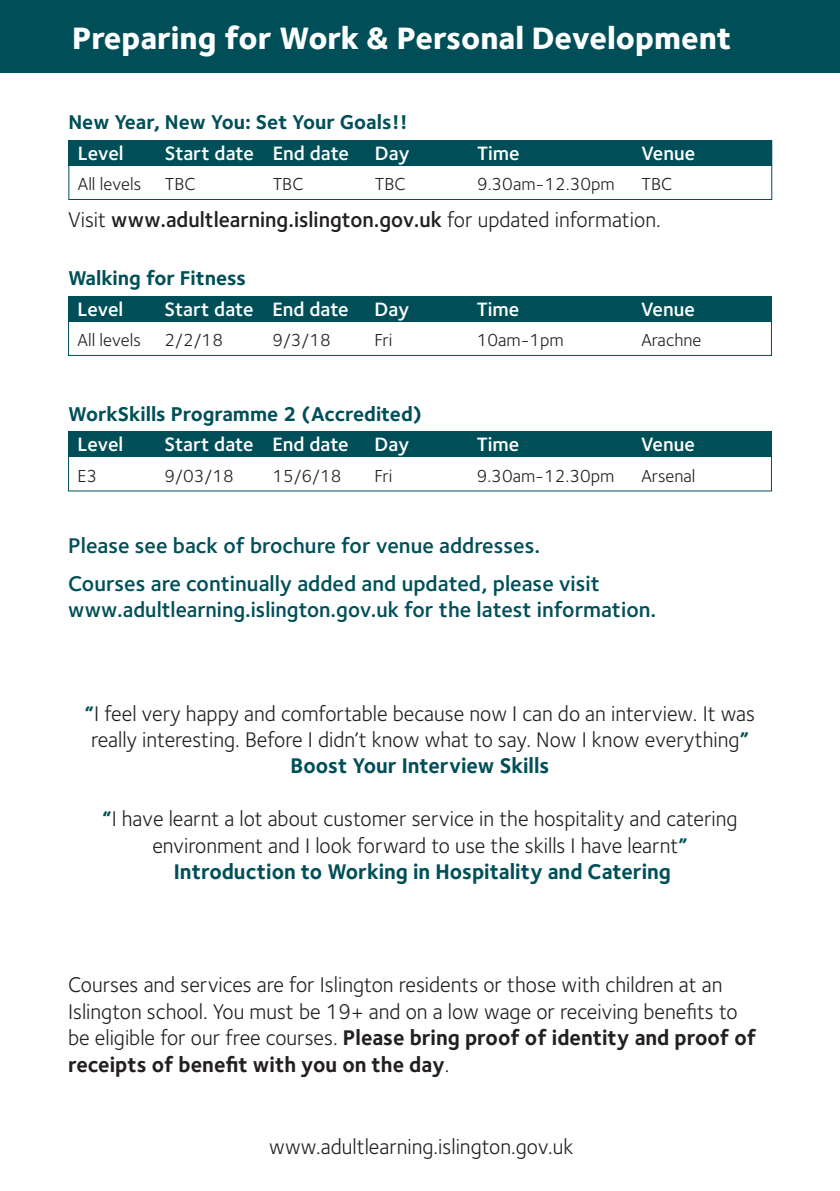
<style>
.page{position:relative;width:840px;height:1191px;background:#fff}
.page>*{position:absolute;margin:0;border:0;box-sizing:border-box;transform-origin:0 0}
.t1{font:800 32px "Foundry Sterling";color:#fff}
.t2{font:22px/26.4px "Foundry Sterling";color:#231f20}
.t3{font:600 22px/26.4px "Foundry Sterling";color:#004f58}
.t4{font:700 22px "Foundry Sterling";color:#004f58}
.t5{font:600 22px "Foundry Sterling";color:#231f20}
.subhead{font:700 20.6px "Foundry Sterling";color:#004f58}
.t6{font:600 20px "Foundry Sterling";color:#fff}
.t7{font:18px "Foundry Sterling";color:#231f20}
.s1{font-weight:400}
.s2{font-weight:600;color:#004f58}
.s3{font-weight:700}
</style>
<div class="page">
<div style="left:0;top:0;width:839px;height:72px;background:#004f58"></div>
<div style="left:68px;top:140px;width:703px;height:60px;border:1px solid #004f58"></div>
<div style="left:68px;top:140px;width:703px;height:26px;background:#004f58"></div>
<div style="left:68px;top:296px;width:703px;height:60px;border:1px solid #004f58"></div>
<div style="left:68px;top:296px;width:703px;height:26px;background:#004f58"></div>
<div style="left:68px;top:431px;width:703px;height:26px;background:#004f58"></div>
<p class="t1" style="left:72px;top:16px;width:660px">Preparing for Work &amp; Personal Development</p>
<p class="subhead" style="left:68px;top:108px;width:340px">New Year, New You: Set Your Goals!!</p>
<p class="t6" style="left:78px;top:139px;width:47px">Level</p>
<p class="t6" style="left:165px;top:139px;width:185px">Start date End date</p>
<p class="t6" style="left:374px;top:139px;width:36px">Day</p>
<p class="t6" style="left:477px;top:139px;width:44px">Time</p>
<p class="t6" style="left:641px;top:139px;width:55px">Venue</p>
<p class="t7" style="left:78px;top:171px;width:65px">All levels</p>
<p class="t7" style="left:165px;top:171px;width:32px">TBC</p>
<p class="t7" style="left:272px;top:171px;width:32px">TBC</p>
<p class="t7" style="left:374px;top:171px;width:32px">TBC</p>
<p class="t7" style="left:477px;top:171px;width:139px">9.30am-12.30pm</p>
<p class="t7" style="left:641px;top:171px;width:32px">TBC</p>
<p class="t5" style="left:68px;top:204px;width:593px"><span class="s1">Visit</span> www.adultlearning.islington.gov.uk <span class="s1">for updated information.</span></p>
<p class="subhead" style="left:68px;top:264px;width:179px">Walking for Fitness</p>
<p class="t6" style="left:78px;top:295px;width:47px">Level</p>
<p class="t6" style="left:164px;top:295px;width:185px">Start date End date</p>
<p class="t6" style="left:374px;top:295px;width:36px">Day</p>
<p class="t6" style="left:476px;top:295px;width:44px">Time</p>
<p class="t6" style="left:641px;top:295px;width:55px">Venue</p>
<p class="t7" style="left:78px;top:327px;width:65px">All levels</p>
<p class="t7" style="left:164px;top:327px;width:60px">2/2/18</p>
<p class="t7" style="left:272px;top:327px;width:60px">9/3/18</p>
<p class="t7" style="left:374px;top:327px;width:19px">Fri</p>
<p class="t7" style="left:476px;top:327px;width:88px">10am-1pm</p>
<p class="t7" style="left:641px;top:327px;width:61px">Arachne</p>
<p class="subhead" style="left:68px;top:399px;width:355px">WorkSkills Programme 2 (Accredited)</p>
<p class="t6" style="left:78px;top:430px;width:47px">Level</p>
<p class="t6" style="left:164px;top:430px;width:185px">Start date End date</p>
<p class="t6" style="left:374px;top:430px;width:36px">Day</p>
<p class="t6" style="left:476px;top:430px;width:44px">Time</p>
<p class="t6" style="left:641px;top:430px;width:55px">Venue</p>
<p class="t7" style="left:78px;top:463px;width:21px">E3</p>
<p class="t7" style="left:164px;top:463px;width:71px">9/03/18</p>
<p class="t7" style="left:272px;top:463px;width:71px">15/6/18</p>
<p class="t7" style="left:374px;top:463px;width:19px">Fri</p>
<p class="t7" style="left:476px;top:463px;width:139px">9.30am-12.30pm</p>
<p class="t7" style="left:641px;top:463px;width:56px">Arsenal</p>
<p class="t3" style="left:68px;top:532px;width:473px">Please see back of brochure for venue addresses.</p>
<p class="t3" style="left:68px;top:569px;width:589px">Courses are continually added and updated, please visit www.adultlearning.islington.gov.uk for the latest information.</p>
<p class="t2" style="left:85px;top:699px;width:671px"><span class="s2">“</span>I feel very happy and comfortable because now I can do an interview. It was really interesting. Before I didn’t know what to say. Now I know everything<span class="s2">”</span></p>
<p class="t4" style="left:290px;top:750px;width:260px">Boost Your Interview Skills</p>
<p class="t2" style="left:102px;top:805px;width:636px;text-align:center"><span class="s2">“</span>I have learnt a lot about customer service in the hospitality and catering environment and I look forward to use the skills I have learnt<span class="s2">”</span></p>
<p class="t4" style="left:174px;top:856px;width:498px">Introduction to Working in Hospitality and Catering</p>
<p class="t2" style="left:68px;top:971px;width:689px">Courses and services are for Islington residents or those with children at an Islington school. You must be 19+ and on a low wage or receiving benefits to be eligible for our free courses. <span class="s3">Please bring proof of identity and proof of receipts of benefit with you on the day</span>.</p>
<p class="t2" style="left:269px;top:1132px;width:305px">www.adultlearning.islington.gov.uk</p>
</div>
